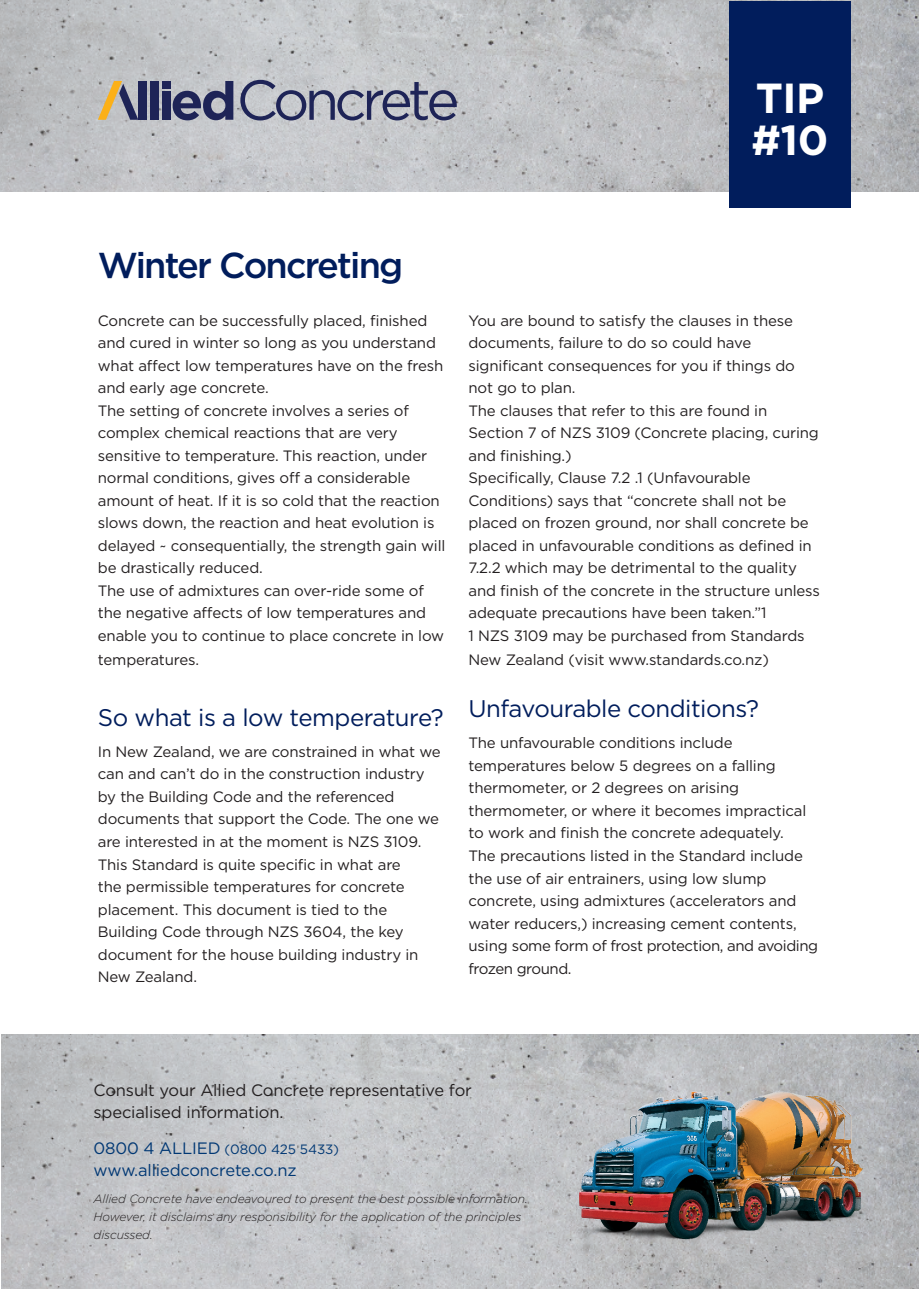
<style>
.page{position:relative;width:919px;height:1289px;background:#fff}
.page>*{position:absolute;margin:0;border:0;box-sizing:border-box;transform-origin:0 0}
.t1{font:700 42px/42px "Gotham";color:#fff}
.t2{font:500 36px "Gotham";letter-spacing:-.05em;color:#011d5c}
.t3{font:24px "Gotham";letter-spacing:-.02em;color:#011d5c}
.t4{font:16.5px/22.5px "Gotham";letter-spacing:-.01em;color:#231f20}
.t5{font:16.5px "Gotham";letter-spacing:-.01em;color:#013874}
.t6{font:15px/22.5px "Gotham";letter-spacing:-.01em;color:#231f20}
.t7{font:13.5px "Gotham";letter-spacing:-.01em;color:#013874}
.t8{font:italic 300 12px/18px "Gotham";letter-spacing:-.01em;color:#231f20}
.s1{font-size:16.5px}
</style>
<div class="page">
<img style="left:2px;top:1034px;width:916px;height:254px">
<img style="left:0;top:0;width:918px;height:191px">
<svg style="left:98px;top:81px;width:40px;height:39px;background:#b1a48f"></svg>
<div style="left:138px;top:81px;width:8px;height:39px;background:#1e2457"></div>
<div style="left:150px;top:81px;width:8px;height:39px;background:#1e2457"></div>
<div style="left:162px;top:81px;width:9px;height:8px;background:#1e2457"></div>
<div style="left:162px;top:91px;width:9px;height:29px;background:#1e2457"></div>
<svg style="left:173px;top:81px;width:60px;height:39px;background:#6e738e"></svg>
<svg style="left:240px;top:80px;width:217px;height:40px;background:#979aaa"></svg>
<img style="left:563px;top:1089px;width:310px;height:150px">
<div style="left:729px;top:1px;width:121px;height:207px;background:#011d5c"></div>
<p class="t1" style="left:751px;top:77px;width:78px">TIP #10</p>
<p class="t2" style="left:98px;top:241px;width:307px">Winter Concreting</p>
<p class="t6" style="left:98px;top:309px;width:347px">Concrete can be successfully placed, finished and cured in winter so long as you understand what affect low temperatures have on the fresh and early age concrete.</p>
<p class="t6" style="left:98px;top:399px;width:349px">The setting of concrete involves a series of complex chemical reactions that are very sensitive to temperature. This reaction, under normal conditions, gives off a considerable amount of heat. If it is so cold that the reaction slows down, the reaction and heat evolution is delayed ~ consequentially, the strength gain will be drastically reduced.</p>
<p class="t6" style="left:98px;top:579px;width:348px">The use of admixtures can over-ride some of the negative affects of low temperatures and enable you to continue to place concrete in low</p>
<p class="t6" style="left:98px;top:648px;width:103px">temperatures.</p>
<p class="t3" style="left:98px;top:702px;width:347px">So what is a low temperature?</p>
<p class="t6" style="left:98px;top:740px;width:344px">In New Zealand, we are constrained in what we can and can’t do in the construction industry by the Building Code and the referenced documents that support the Code. The one we are interested in at the moment is NZS 3109.</p>
<p class="t6" style="left:98px;top:852px;width:322px">This Standard is quite specific in what are the permissible temperatures for concrete placement. This document is tied to the Building Code through NZS 3604, the key document for the house building industry in New Zealand.</p>
<p class="t6" style="left:468px;top:309px;width:328px">You are bound to satisfy the clauses in these documents, failure to do so could have significant consequences for you if things do not go to plan.</p>
<p class="t6" style="left:468px;top:399px;width:352px">The clauses that refer to this are found in<br>Section 7 of NZS 3109 (Concrete placing, curing and finishing.)</p>
<p class="t6" style="left:468px;top:466px;width:353px">Specifically, Clause 7.2 .1 (Unfavourable Conditions) says that “concrete shall not be placed on frozen ground, nor shall concrete be placed in unfavourable conditions as defined in 7.2.2 which may be detrimental to the quality and finish of the concrete in the structure unless adequate precautions have been taken.”1</p>
<p class="t6" style="left:468px;top:623px;width:338px;line-height:24px">1 NZS 3109 may be purchased from Standards<br>New Zealand (visit www.standards.co.nz)</p>
<p class="t3" style="left:468px;top:693px;width:292px">Unfavourable conditions?</p>
<p class="t6" style="left:468px;top:731px;width:339px">The unfavourable conditions include temperatures below 5 degrees on a falling thermometer, or 2 degrees on arising thermometer, or where it becomes impractical to work and finish the concrete adequately.</p>
<p class="t6" style="left:468px;top:844px;width:351px">The precautions listed in the Standard include the use of air entrainers, using low slump concrete, using admixtures (accelerators and water reducers,) increasing cement contents, using some form of frost protection, and avoiding frozen ground.</p>
<p class="t4" style="left:94px;top:1078px;width:380px">Consult your Allied Concrete representative for specialised information.</p>
<p class="t7" style="left:94px;top:1140px;width:247px"><span class="s1">0800 4 ALLIED</span> (0800 425 5433)</p>
<p class="t5" style="left:94px;top:1159px;width:204px">www.alliedconcrete.co.nz</p>
<p class="t8" style="left:94px;top:1189px;width:435px">Allied Concrete have endeavoured to present the best possible information.<br>However, it disclaims any responsibility for the application of the principles discussed.</p>
</div>
